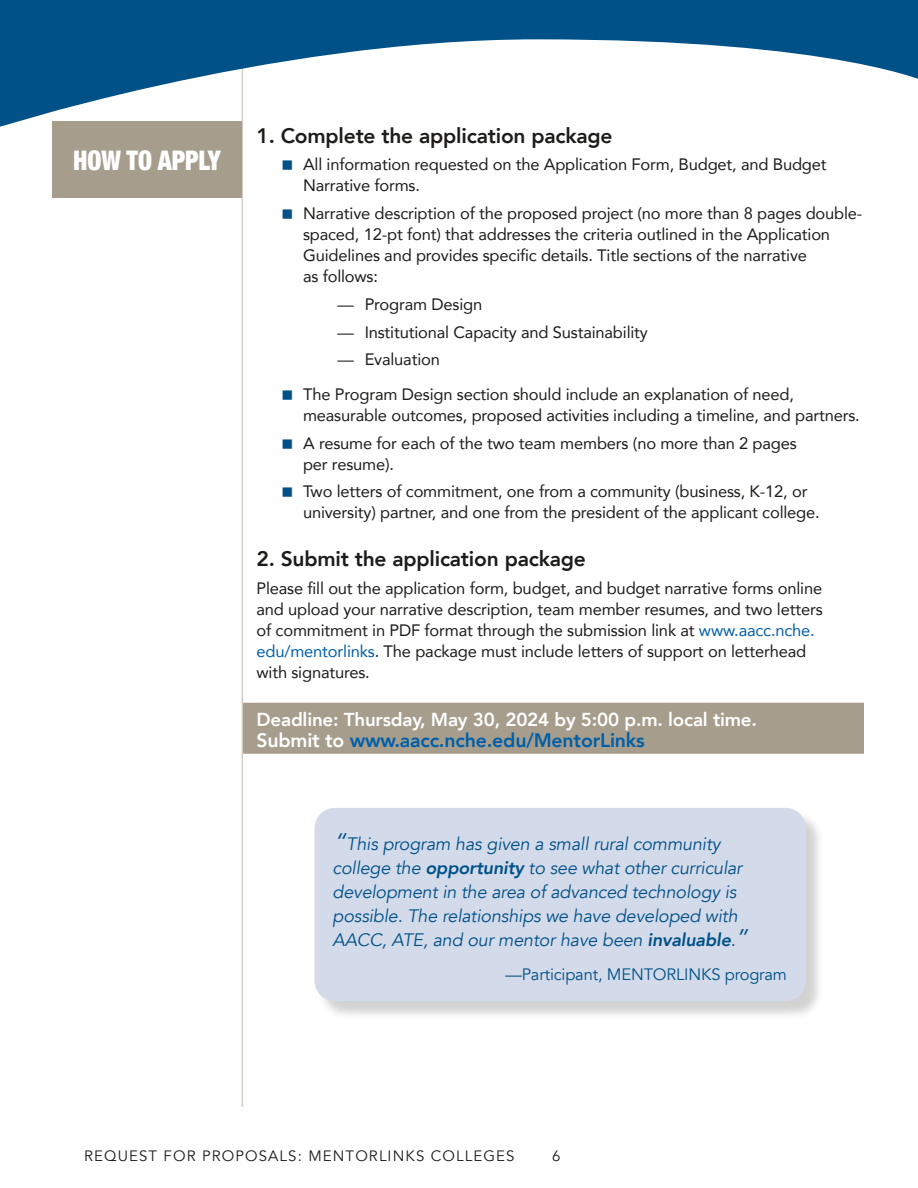
<style>
.page{position:relative;width:918px;height:1188px;background:#fff}
.page>*{position:absolute;margin:0;border:0;box-sizing:border-box;transform-origin:0 0}
.t1{font:900 condensed 27px "Helvetica Neue";color:#fff;scale:.93 1}
.t2{font:800 21px "Avenir";letter-spacing:-.01em;color:#1d1c1a}
.t3{font:800 19.5px "Avenir";letter-spacing:-.01em;color:#005fa8}
.t4{font:800 18.75px "Avenir";letter-spacing:-.01em;color:#fff}
.t5{font:italic 18px/24px "Avenir";letter-spacing:-.01em;color:#005188}
.t6{font:16.5px/21px "Avenir";letter-spacing:-.01em;color:#1d1c1a}
.t7{font:16.5px "Avenir";letter-spacing:-.01em;color:#005188}
.t8{font:15px "Avenir";letter-spacing:.075em;color:#1d1c1a}
.s1{color:#005fa8}
.s2{color:#fff}
.s3{font-size:24px}
.s4{font-weight:800}
</style>
<div class="page">
<div style="left:243px;top:703px;width:621px;height:30px;background:#a69d8c"></div>
<div style="left:243px;top:724px;width:621px;height:30px;background:#a69d8c"></div>
<hr style="left:242px;top:40px;width:1px;height:1067px;background:#d2ccc1">
<svg style="left:0;top:0;width:918px;height:127px"></svg>
<div style="left:52px;top:122px;width:190px;height:76px;background:#a69d8c"></div>
<div style="left:317px;top:810px;width:508px;height:210px;background:#1d1c1a;opacity:.2"></div>
<div style="left:315px;top:808px;width:491px;height:193px;background:#d3dae9;border-radius:20px"></div>
<h1 class="t1" style="left:73px;top:138px;width:161px">HOW TO APPLY</h1>
<p class="t2" style="left:256px;top:119px;width:358px">1. Complete the application package</p>
<p class="t6" style="left:303px;top:154px;width:525px">All information requested on the Application Form, Budget, and Budget<br>Narrative forms.</p>
<p class="t6" style="left:303px;top:202px;width:561px">Narrative description of the proposed project (no more than 8 pages double&shy;spaced, 12-pt font) that addresses the criteria outlined in the Application Guidelines and provides specific details. Title sections of the narrative<br>as follows:</p>
<p class="t6" style="left:338px;top:293px;width:146px">— Program Design</p>
<p class="t6" style="left:338px;top:321px;width:312px">— Institutional Capacity and Sustainability</p>
<p class="t6" style="left:303px;top:342px;width:492px;line-height:34.5px;text-indent:34px">— Evaluation<br>The Program Design section should include an explanation of need,</p>
<p class="t6" style="left:303px;top:401px;width:558px;line-height:27.8px">measurable outcomes, proposed activities including a timeline, and partners.<br>A resume for each of the two team members (no more than 2 pages</p>
<p class="t6" style="left:303px;top:449px;width:506px;line-height:27.8px">per resume).<br>Two letters of commitment, one from a community (business, K-12, or</p>
<p class="t6" style="left:303px;top:502px;width:518px">university) partner, and one from the president of the applicant college.</p>
<p class="t2" style="left:256px;top:543px;width:331px">2. Submit the application package</p>
<p class="t6" style="left:256px;top:577px;width:568px">Please fill out the application form, budget, and budget narrative forms online and upload your narrative description, team member resumes, and two letters of commitment in PDF format through the submission link at <span class="s1">www.aacc.nche. edu/mentorlinks</span>. The package must include letters of support on letterhead with signatures.</p>
<p class="t4" style="left:256px;top:705px;width:502px">Deadline: Thursday, May 30, 2024 by 5:00 p.m. local time.</p>
<p class="t3" style="left:256px;top:725px;width:390px"><span class="s2">Submit to</span> www.aacc.nche.edu/MentorLinks</p>
<p class="t5" style="left:333px;top:832px;width:417px"><span class="s3">“</span>This program has given a small rural community college the <span class="s4">opportunity</span> to see what other curricular development in the area of advanced technology is possible. The relationships we have developed with AACC, ATE, and our mentor have been <span class="s4">invaluable</span>.<span class="s3">”</span></p>
<p class="t7" style="left:505px;top:965px;width:283px">—Participant, MENTORLINKS program</p>
<p class="t8" style="left:84px;top:1147px;width:432px">REQUEST FOR PROPOSALS: MENTORLINKS COLLEGES</p>
<p class="t8" style="left:552px;top:1147px;width:10px">6</p>
</div>
